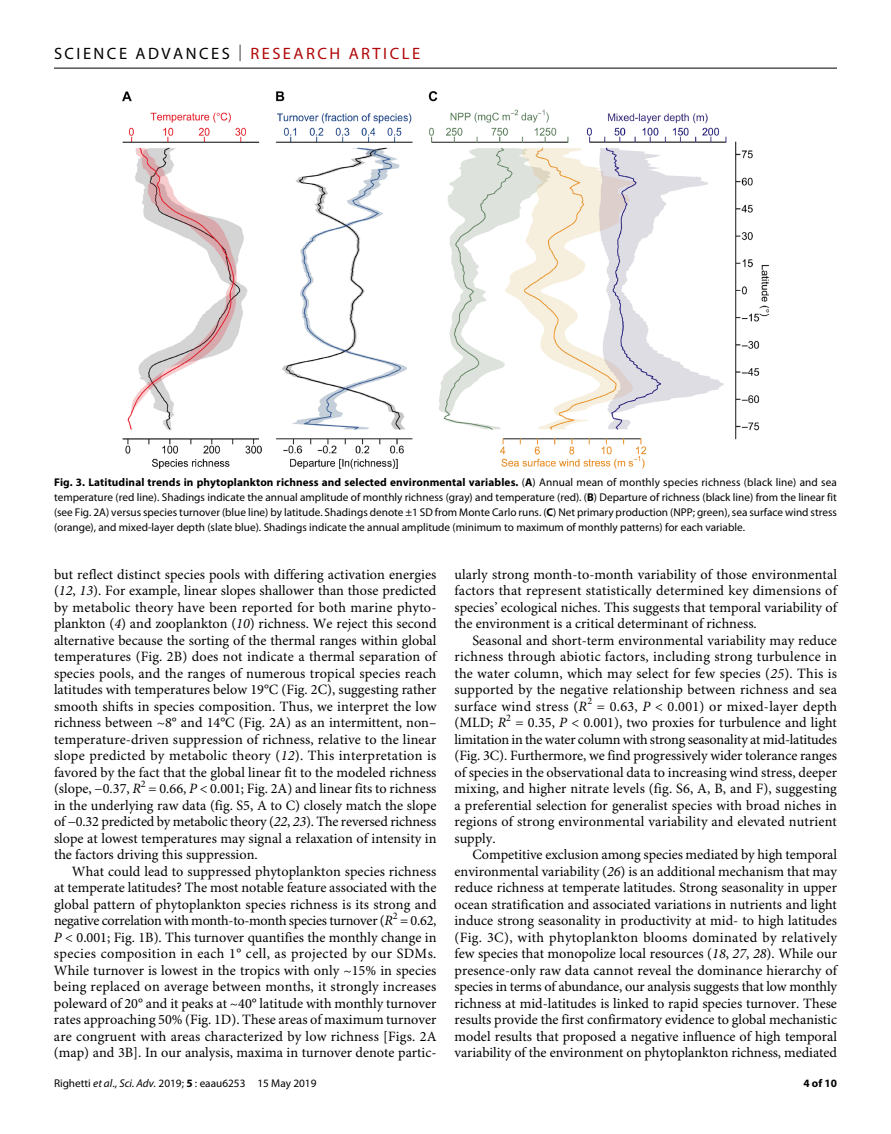
<style>
.page{position:relative;width:891px;height:1134px;background:#fff}
.page>*{position:absolute;margin:0;border:0;box-sizing:border-box;transform-origin:0 0}
.t1{font:16.5px "Myriad Pro";letter-spacing:.15em;color:#000}
.t2{font:14.25px/16.5px "Minion Pro";color:#000;text-align:justify}
.t3{font:11.25px/15px "Myriad Pro";color:#000;text-align:justify}
.t4{font:700 11.25px "Myriad Pro";color:#000}
.s1{font-weight:300}
.s2{color:#b10508}
.s3{font-weight:700}
.s4{font-style:italic}
</style>
<div class="page">
<hr style="left:54px;top:68px;width:783px;height:1px;background:#000">
<img style="left:122px;top:91px;width:647px;height:378px">
<p class="t1" style="left:54px;top:40px;width:368px">SCIENCE ADVANCES <span class="s1">|</span> <span class="s2">RESEARCH ARTICLE</span></p>
<p class="t3" style="left:54px;top:475px;width:785px"><span class="s3">Fig. 3. Latitudinal trends in phytoplankton richness and selected environmental variables.</span> (<span class="s3">A</span>) Annual mean of monthly species richness (black line) and sea temperature (red line). Shadings indicate the annual amplitude of monthly richness (gray) and temperature (red). (<span class="s3">B</span>) Departure of richness (black line) from the linear fit (see Fig. 2A) versus species turnover (blue line) by latitude. Shadings denote ±1 SD from Monte Carlo runs. (<span class="s3">C</span>) Net primary production (NPP; green), sea surface wind stress (orange), and mixed-layer depth (slate blue). Shadings indicate the annual amplitude (minimum to maximum of monthly patterns) for each variable.</p>
<p class="t2" style="left:54px;top:567px;width:384px">but reflect distinct species pools with differing activation energies (<span class="s4">12</span>, <span class="s4">13</span>). For example, linear slopes shallower than those predicted by metabolic theory have been reported for both marine phyto&shy;plankton (<span class="s4">4</span>) and zooplankton (<span class="s4">10</span>) richness. We reject this second alternative because the sorting of the thermal ranges within global temperatures (Fig. 2B) does not indicate a thermal separation of species pools, and the ranges of numerous tropical species reach latitudes with temperatures below 19°C (Fig. 2C), suggesting rather smooth shifts in species composition. Thus, we interpret the low richness between ~8° and 14°C (Fig. 2A) as an intermittent, non– temperature-driven suppression of richness, relative to the linear slope predicted by metabolic theory (<span class="s4">12</span>). This interpretation is favored by the fact that the global linear fit to the modeled richness (slope, −0.37, <span class="s4">R</span><sup>2</sup> = 0.66, <span class="s4">P</span> &lt; 0.001; Fig. 2A) and linear fits to richness in the underlying raw data (fig. S5, A to C) closely match the slope of −0.32 predicted by metabolic theory (<span class="s4">22</span>, <span class="s4">23</span>). The reversed richness slope at lowest temperatures may signal a relaxation of intensity in the factors driving this suppression.</p>
<p class="t2" style="left:54px;top:864px;width:384px;text-indent:18px">What could lead to suppressed phytoplankton species richness at temperate latitudes? The most notable feature associated with the global pattern of phytoplankton species richness is its strong and negative correlation with month-to-month species turnover (<span class="s4">R</span><sup>2</sup> = 0.62, <span class="s4">P</span> &lt; 0.001; Fig. 1B). This turnover quantifies the monthly change in species composition in each 1° cell, as projected by our SDMs.<br>While turnover is lowest in the tropics with only ~15% in species being replaced on average between months, it strongly increases poleward of 20° and it peaks at ~40° latitude with monthly turnover rates approaching 50% (Fig. 1D). These areas of maximum turnover are congruent with areas characterized by low richness [Figs. 2A (map) and 3B]. In our analysis, maxima in turnover denote partic-</p>
<p class="t3" style="left:54px;top:1076px;width:264px">Righetti <span class="s4">et al</span>., <span class="s4">Sci. Adv.</span> 2019; <span class="s3">5</span> : eaau6253 15 May 2019</p>
<p class="t2" style="left:454px;top:567px;width:384px">ularly strong month-to-month variability of those environmental factors that represent statistically determined key dimensions of species’ ecological niches. This suggests that temporal variability of the environment is a critical determinant of richness.</p>
<p class="t2" style="left:454px;top:633px;width:384px;text-indent:18px">Seasonal and short-term environmental variability may reduce richness through abiotic factors, including strong turbulence in the water column, which may select for few species (<span class="s4">25</span>). This is supported by the negative relationship between richness and sea surface wind stress (<span class="s4">R</span><sup>2</sup> = 0.63, <span class="s4">P</span> &lt; 0.001) or mixed-layer depth (MLD; <span class="s4">R</span><sup>2</sup> = 0.35, <span class="s4">P</span> &lt; 0.001), two proxies for turbulence and light limitation in the water column with strong seasonality at mid-latitudes (Fig. 3C). Furthermore, we find progressively wider tolerance ranges of species in the observational data to increasing wind stress, deeper mixing, and higher nitrate levels (fig. S6, A, B, and F), suggesting a preferential selection for generalist species with broad niches in regions of strong environmental variability and elevated nutrient supply.</p>
<p class="t2" style="left:454px;top:848px;width:384px;text-indent:18px">Competitive exclusion among species mediated by high temporal environmental variability (<span class="s4">26</span>) is an additional mechanism that may reduce richness at temperate latitudes. Strong seasonality in upper ocean stratification and associated variations in nutrients and light induce strong seasonality in productivity at mid- to high latitudes (Fig. 3C), with phytoplankton blooms dominated by relatively few species that monopolize local resources (<span class="s4">18</span>, <span class="s4">27</span>, <span class="s4">28</span>). While our presence-only raw data cannot reveal the dominance hierarchy of species in terms of abundance, our analysis suggests that low monthly richness at mid-latitudes is linked to rapid species turnover. These results provide the first confirmatory evidence to global mechanistic model results that proposed a negative influence of high temporal variability of the environment on phytoplankton richness, mediated</p>
<p class="t4" style="left:803px;top:1074px;width:35px">4 of 10</p>
</div>
